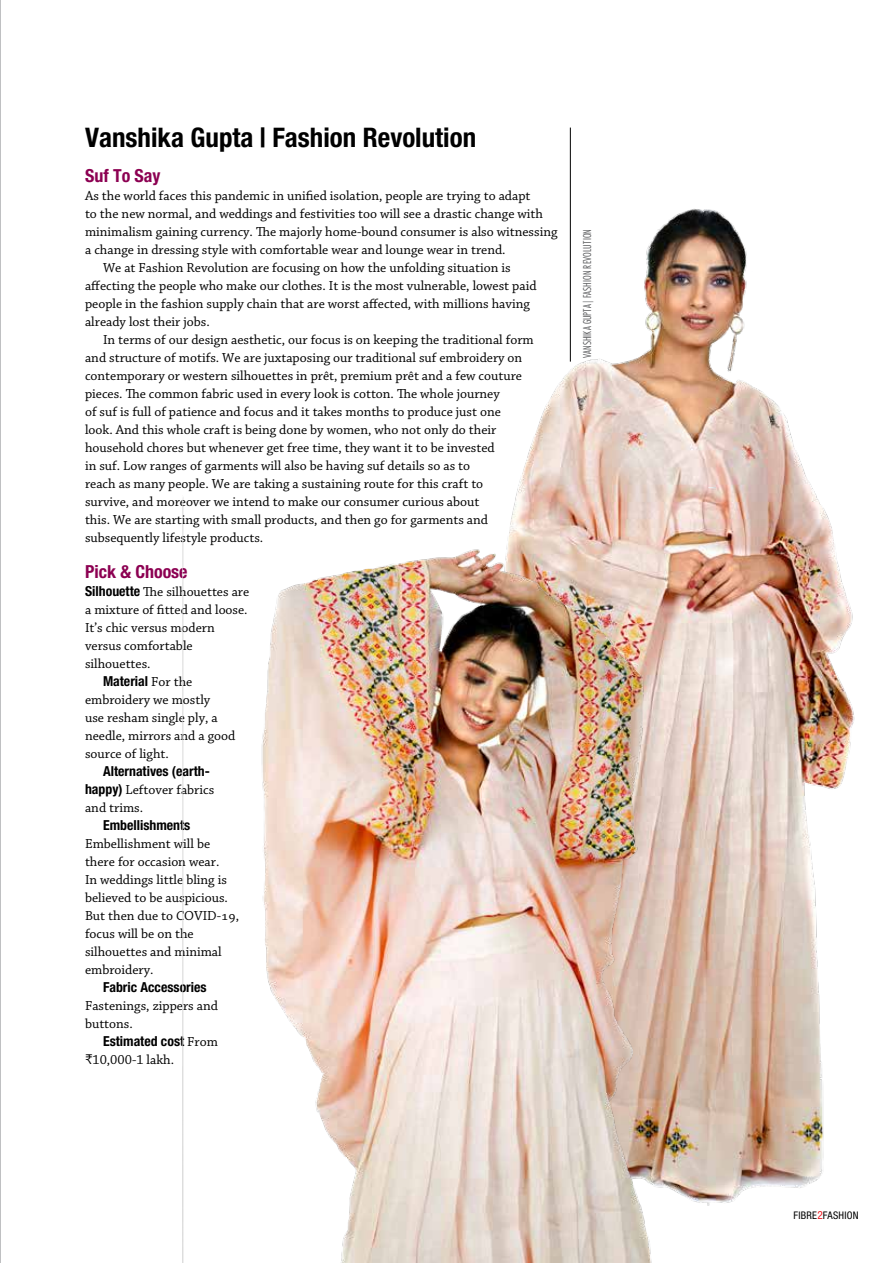
<style>
.page{position:relative;width:893px;height:1263px;background:#fff}
.page>*{position:absolute;margin:0;border:0;box-sizing:border-box;transform-origin:0 0}
.t1{font:700 condensed 27px "Helvetica Neue LT Pro";color:#000}
.t2{font:700 condensed 18px "Helvetica Neue LT Pro";color:#8c0052}
.t3{font:13.8px/18px "Chaparral Pro";color:#000}
.t4{font:700 condensed 13.8px "Helvetica Neue LT Pro";color:#000}
.t5{font:300 condensed 10.5px "Futura Std";letter-spacing:.005em;color:#58595b}
.t6{font:condensed 10.5px "Helvetica Neue LT Pro";letter-spacing:.02em;color:#000}
.s1{font-family:"Helvetica Neue LT Pro";font-weight:700;font-stretch:condensed}
.s2{font-family:"Chaparral Pro";font-weight:400;font-stretch:normal}
.s3{font-family:"Segoe UI"}
.s4{font-size:11.25px;color:#ed1d24}
</style>
<div class="page">
<hr style="left:0;top:0;width:1px;height:1263px;background:#808285">
<hr style="left:570px;top:128px;width:1px;height:234px;background:#000">
<img style="left:518px;top:208px;width:337px;height:995px">
<img style="left:182px;top:487px;width:534px;height:776px">
<h1 class="t1" style="left:85px;top:121px;width:393px">Vanshika Gupta | Fashion Revolution</h1>
<h2 class="t2" style="left:85px;top:164px;width:77px">Suf To Say</h2>
<p class="t3" style="left:85px;top:187px;width:447px">As the world faces this pandemic in unified isolation, people are trying to adapt</p>
<p class="t3" style="left:85px;top:205px;width:459px">to the new normal, and weddings and festivities too will see a drastic change with</p>
<p class="t3" style="left:85px;top:223px;width:474px">minimalism gaining currency. The majorly home-bound consumer is also witnessing</p>
<p class="t3" style="left:85px;top:241px;width:422px">a change in dressing style with comfortable wear and lounge wear in trend.</p>
<p class="t3" style="left:103px;top:259px;width:409px">We at Fashion Revolution are focusing on how the unfolding situation is</p>
<p class="t3" style="left:85px;top:277px;width:453px">affecting the people who make our clothes. It is the most vulnerable, lowest paid</p>
<p class="t3" style="left:85px;top:295px;width:446px">people in the fashion supply chain that are worst affected, with millions having</p>
<p class="t3" style="left:85px;top:313px;width:126px">already lost their jobs.</p>
<p class="t3" style="left:103px;top:331px;width:432px">In terms of our design aesthetic, our focus is on keeping the traditional form</p>
<p class="t3" style="left:85px;top:349px;width:439px">and structure of motifs. We are juxtaposing our traditional suf embroidery on</p>
<p class="t3" style="left:85px;top:367px;width:438px">contemporary or western silhouettes in prêt, premium prêt and a few couture</p>
<p class="t3" style="left:85px;top:385px;width:416px">pieces. The common fabric used in every look is cotton. The whole journey</p>
<p class="t3" style="left:85px;top:403px;width:417px">of suf is full of patience and focus and it takes months to produce just one</p>
<p class="t3" style="left:85px;top:421px;width:413px">look. And this whole craft is being done by women, who not only do their</p>
<p class="t3" style="left:85px;top:439px;width:411px">household chores but whenever get free time, they want it to be invested</p>
<p class="t3" style="left:85px;top:457px;width:387px">in suf. Low ranges of garments will also be having suf details so as to</p>
<p class="t3" style="left:85px;top:475px;width:400px">reach as many people. We are taking a sustaining route for this craft to</p>
<p class="t3" style="left:85px;top:493px;width:396px">survive, and moreover we intend to make our consumer curious about</p>
<p class="t3" style="left:85px;top:511px;width:404px">this. We are starting with small products, and then go for garments and</p>
<p class="t3" style="left:85px;top:529px;width:180px">subsequently lifestyle products.</p>
<h2 class="t2" style="left:85px;top:560px;width:104px">Pick &amp; Choose</h2>
<p class="t3" style="left:85px;top:583px;width:166px"><span class="s1">Silhouette</span> The silhouettes are a mixture of fitted and loose.<br>It’s chic versus modern versus comfortable silhouettes.</p>
<p class="t4" style="left:103px;top:672px;width:91px">Material <span class="s2">For the</span></p>
<p class="t3" style="left:85px;top:691px;width:152px">embroidery we mostly<br>use resham single ply, a needle, mirrors and a good source of light.</p>
<p class="t4" style="left:103px;top:762px;width:108px">Alternatives (earth-</p>
<p class="t3" style="left:85px;top:781px;width:131px"><span class="s1">happy)</span> Leftover fabrics and trims.</p>
<p class="t4" style="left:103px;top:816px;width:89px">Embellishments</p>
<p class="t3" style="left:85px;top:835px;width:156px">Embellishment will be there for occasion wear.<br>In weddings little bling is believed to be auspicious.<br>But then due to COVID-19, focus will be on the silhouettes and minimal embroidery.</p>
<p class="t4" style="left:103px;top:978px;width:105px">Fabric Accessories</p>
<p class="t3" style="left:85px;top:997px;width:134px">Fastenings, zippers and buttons.</p>
<p class="t4" style="left:103px;top:1032px;width:116px">Estimated cost <span class="s2">From</span></p>
<p class="t3" style="left:85px;top:1051px;width:91px"><span class="s3">₹</span>10,000-1 lakh.</p>
<p class="t5" style="left:581px;top:358px;width:130px;rotate:-90deg">VANSHIKA GUPTA | FASHION REVOLUTION</p>
<p class="t6" style="left:794px;top:1209px;width:66px">FIBRE<span class="s4">2</span>FASHION</p>
</div>
